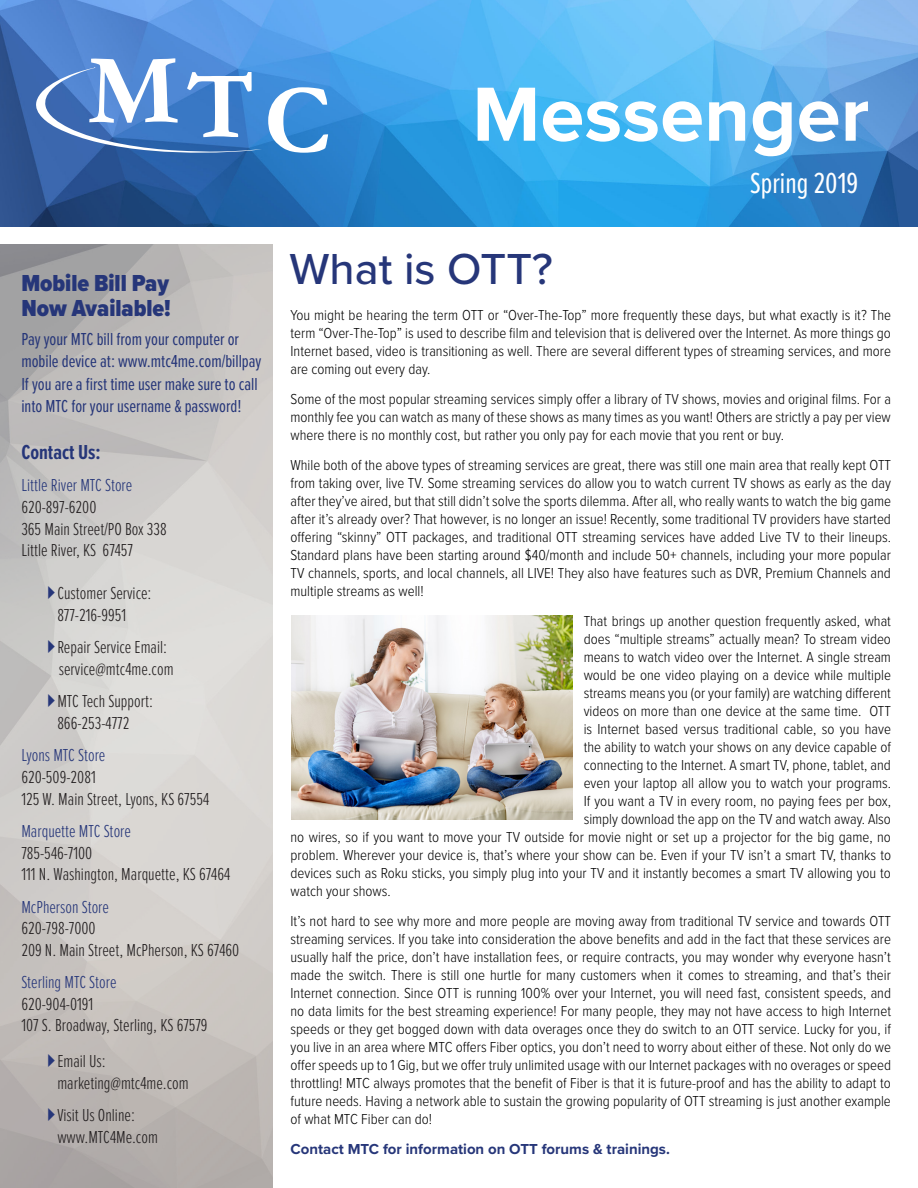
<style>
.page{position:relative;width:918px;height:1188px;background:#fff}
.page>*{position:absolute;margin:0;border:0;box-sizing:border-box;transform-origin:0 0}
.t1{font:700 79.5px "Proxima Nova";color:#fff}
.t2{font:500 45px "Proxima Nova";color:#263679}
.t3{font:30.15px "Proxima Nova Ex Cn";color:#fff}
.t4{font:900 24px/25.5px "Proxima Nova Cond";color:#263679}
.t5{font:700 21px "Proxima Nova Ex Cn";color:#263679}
.t6{font:300 18px "Proxima Nova Ex Cn";color:#231f20}
.t7{font:18px/22.5px "Proxima Nova Ex Cn";color:#263679}
.t8{font:300 18px "Proxima Nova Ex Cn";color:#263679}
.t9{font:300 15px/18px "Proxima Nova Cond";color:#000;text-align:justify}
.t10{font:700 15px "Proxima Nova";color:#263679}
</style>
<div class="page">
<img style="left:0;top:0;width:918px;height:227px">
<svg style="left:268px;top:87px;width:60px;height:66px"></svg>
<svg style="left:33px;top:58px;width:229px;height:98px"></svg>
<img style="left:292px;top:616px;width:280px;height:204px">
<svg style="left:21px;top:599px;width:18px;height:1px"></svg>
<svg style="left:48px;top:586px;width:26px;height:14px"></svg>
<svg style="left:21px;top:653px;width:18px;height:1px"></svg>
<svg style="left:48px;top:640px;width:26px;height:14px"></svg>
<svg style="left:21px;top:707px;width:18px;height:1px"></svg>
<svg style="left:48px;top:694px;width:26px;height:14px"></svg>
<svg style="left:21px;top:1067px;width:18px;height:1px"></svg>
<svg style="left:48px;top:1054px;width:26px;height:14px"></svg>
<svg style="left:21px;top:1121px;width:18px;height:1px"></svg>
<svg style="left:48px;top:1108px;width:26px;height:14px"></svg>
<p class="t4" style="left:21px;top:270px;width:151px">Mobile Bill Pay<br>Now Available!</p>
<p class="t7" style="left:21px;top:327px;width:242px">Pay your MTC bill from your computer or mobile device at: www.mtc4me.com/billpay</p>
<p class="t7" style="left:21px;top:372px;width:238px">If you are a first time user make sure to call into MTC for your username &amp; password!</p>
<p class="t5" style="left:21px;top:437px;width:81px">Contact Us:</p>
<p class="t8" style="left:21px;top:472px;width:113px">Little River MTC Store</p>
<p class="t6" style="left:21px;top:494px;width:77px">620-897-6200</p>
<p class="t6" style="left:21px;top:516px;width:147px">365 Main Street/PO Box 338</p>
<p class="t6" style="left:21px;top:537px;width:113px">Little River, KS 67457</p>
<p class="t6" style="left:57px;top:580px;width:96px">Customer Service:</p>
<p class="t6" style="left:57px;top:602px;width:70px">877-216-9951</p>
<p class="t6" style="left:57px;top:634px;width:111px">Repair Service Email:</p>
<p class="t6" style="left:59px;top:656px;width:116px">service@mtc4me.com</p>
<p class="t6" style="left:57px;top:688px;width:97px">MTC Tech Support:</p>
<p class="t6" style="left:57px;top:710px;width:73px">866-253-4772</p>
<p class="t8" style="left:21px;top:742px;width:86px">Lyons MTC Store</p>
<p class="t6" style="left:21px;top:764px;width:76px">620-509-2081</p>
<p class="t6" style="left:21px;top:786px;width:189px">125 W. Main Street, Lyons, KS 67554</p>
<p class="t8" style="left:21px;top:818px;width:111px">Marquette MTC Store</p>
<p class="t6" style="left:21px;top:840px;width:73px">785-546-7100</p>
<p class="t6" style="left:21px;top:861px;width:210px">111 N. Washington, Marquette, KS 67464</p>
<p class="t8" style="left:21px;top:894px;width:89px">McPherson Store</p>
<p class="t6" style="left:21px;top:915px;width:76px">620-798-7000</p>
<p class="t6" style="left:21px;top:937px;width:219px">209 N. Main Street, McPherson, KS 67460</p>
<p class="t8" style="left:21px;top:969px;width:97px">Sterling MTC Store</p>
<p class="t6" style="left:21px;top:991px;width:74px">620-904-0191</p>
<p class="t6" style="left:21px;top:1012px;width:188px">107 S. Broadway, Sterling, KS 67579</p>
<p class="t6" style="left:57px;top:1048px;width:50px">Email Us:</p>
<p class="t6" style="left:57px;top:1070px;width:133px">marketing@mtc4me.com</p>
<p class="t6" style="left:57px;top:1102px;width:79px">Visit Us Online:</p>
<p class="t6" style="left:57px;top:1124px;width:102px">www.MTC4Me.com</p>
<p class="t1" style="left:472px;top:55px;width:398px">Messenger</p>
<p class="t2" style="left:289px;top:236px;width:265px">What is OTT?</p>
<p class="t3" style="left:750px;top:161px;width:110px">Spring 2019</p>
<p class="t9" style="left:291px;top:306px;width:602px">You might be hearing the term OTT or “Over-The-Top” more frequently these days, but what exactly is it? The term “Over-The-Top” is used to describe film and television that is delivered over the Internet. As more things go Internet based, video is transitioning as well. There are several different types of streaming services, and more are coming out every day.</p>
<p class="t9" style="left:291px;top:390px;width:602px">Some of the most popular streaming services simply offer a library of TV shows, movies and original films. For a monthly fee you can watch as many of these shows as many times as you want! Others are strictly a pay per view where there is no monthly cost, but rather you only pay for each movie that you rent or buy.</p>
<p class="t9" style="left:291px;top:456px;width:602px">While both of the above types of streaming services are great, there was still one main area that really kept OTT from taking over, live TV. Some streaming services do allow you to watch current TV shows as early as the day after they’ve aired, but that still didn’t solve the sports dilemma. After all, who really wants to watch the big game after it’s already over? That however, is no longer an issue! Recently, some traditional TV providers have started offering “skinny” OTT packages, and traditional OTT streaming services have added Live TV to their lineups.<br>Standard plans have been starting around $40/month and include 50+ channels, including your more popular TV channels, sports, and local channels, all LIVE! They also have features such as DVR, Premium Channels and multiple streams as well!</p>
<p class="t9" style="left:584px;top:612px;width:309px">That brings up another question frequently asked, what</p>
<p class="t9" style="left:584px;top:630px;width:309px">does “multiple streams” actually mean? To stream video</p>
<p class="t9" style="left:584px;top:648px;width:309px">means to watch video over the Internet. A single stream</p>
<p class="t9" style="left:584px;top:666px;width:309px">would be one video playing on a device while multiple</p>
<p class="t9" style="left:584px;top:684px;width:309px">streams means you (or your family) are watching different</p>
<p class="t9" style="left:584px;top:702px;width:309px">videos on more than one device at the same time. OTT</p>
<p class="t9" style="left:584px;top:720px;width:309px">is Internet based versus traditional cable, so you have</p>
<p class="t9" style="left:584px;top:738px;width:309px">the ability to watch your shows on any device capable of</p>
<p class="t9" style="left:584px;top:756px;width:309px">connecting to the Internet. A smart TV, phone, tablet, and</p>
<p class="t9" style="left:584px;top:774px;width:309px">even your laptop all allow you to watch your programs.</p>
<p class="t9" style="left:584px;top:792px;width:309px">If you want a TV in every room, no paying fees per box,</p>
<p class="t9" style="left:584px;top:810px;width:309px">simply download the app on the TV and watch away. Also</p>
<p class="t9" style="left:291px;top:828px;width:602px">no wires, so if you want to move your TV outside for movie night or set up a projector for the big game, no</p>
<p class="t9" style="left:291px;top:846px;width:602px">problem. Wherever your device is, that’s where your show can be. Even if your TV isn’t a smart TV, thanks to</p>
<p class="t9" style="left:291px;top:864px;width:602px">devices such as Roku sticks, you simply plug into your TV and it instantly becomes a smart TV allowing you to</p>
<p class="t9" style="left:291px;top:882px;width:102px">watch your shows.</p>
<p class="t9" style="left:291px;top:912px;width:602px">It’s not hard to see why more and more people are moving away from traditional TV service and towards OTT streaming services. If you take into consideration the above benefits and add in the fact that these services are usually half the price, don’t have installation fees, or require contracts, you may wonder why everyone hasn’t made the switch. There is still one hurtle for many customers when it comes to streaming, and that’s their Internet connection. Since OTT is running 100% over your Internet, you will need fast, consistent speeds, and no data limits for the best streaming experience! For many people, they may not have access to high Internet speeds or they get bogged down with data overages once they do switch to an OTT service. Lucky for you, if you live in an area where MTC offers Fiber optics, you don’t need to worry about either of these. Not only do we offer speeds up to 1 Gig, but we offer truly unlimited usage with our Internet packages with no overages or speed throttling! MTC always promotes that the benefit of Fiber is that it is future-proof and has the ability to adapt to future needs. Having a network able to sustain the growing popularity of OTT streaming is just another example of what MTC Fiber can do!</p>
<p class="t10" style="left:291px;top:1138px;width:381px">Contact MTC for information on OTT forums &amp; trainings.</p>
</div>
